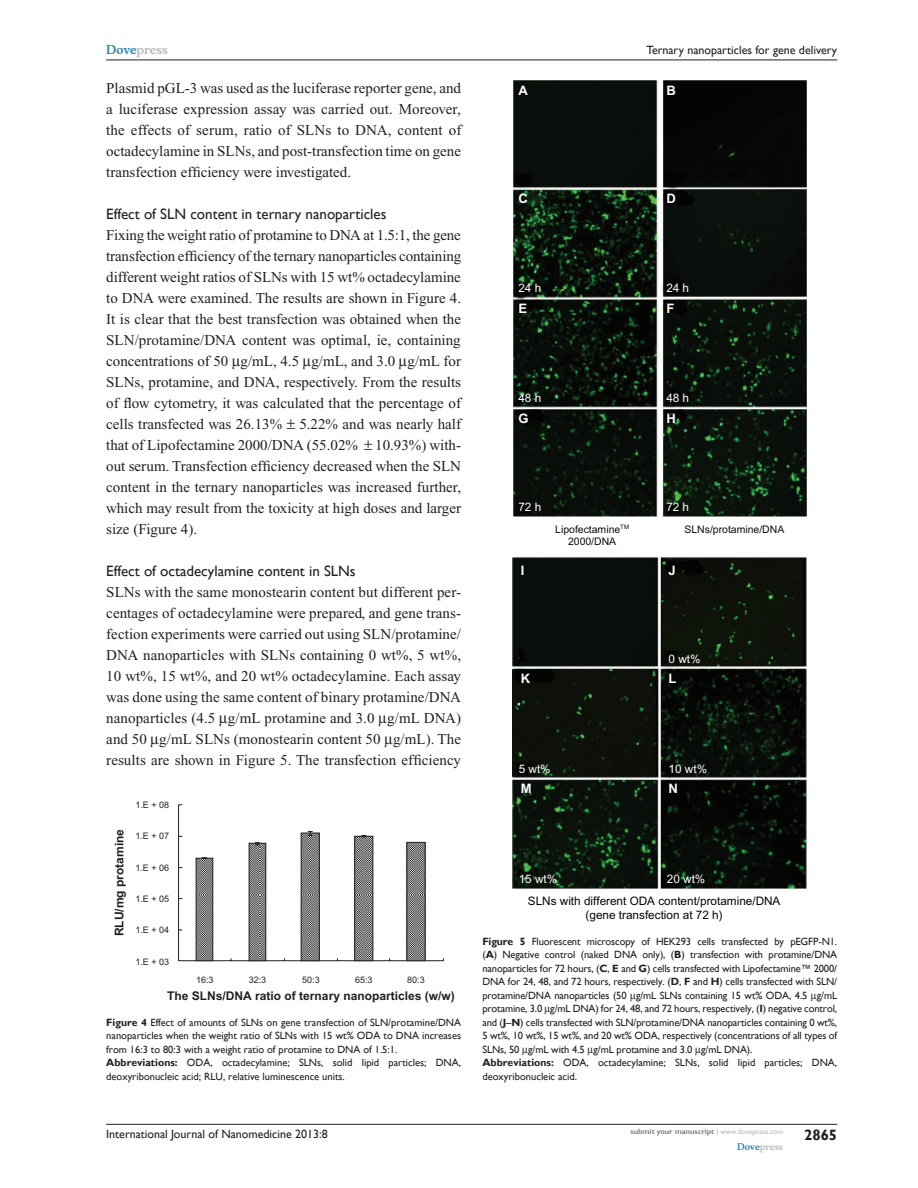
<style>
.page{position:relative;width:918px;height:1188px;background:#fff}
.page>*{position:absolute;margin:0;border:0;box-sizing:border-box;transform-origin:0 0}
.TxF{font:15px/21px "Times New Roman";color:#231f20;text-align:justify}
.t1{font:15px "Gill Sans";color:#231f20}
.t2{font:700 15px "Gill Sans";color:#231f20}
.t3{font:700 13.05px "Arial";color:#fff}
.t4{font:12px "Gill Sans";color:#231f20}
.t5{font:700 12px "Arial";color:#231f20}
.t6{font:700 12px "Musee";color:#b8b9bc}
.t7{font:11.7px/21.9px "Arial";color:#040503}
.t8{font:11.7px "Arial";color:#fff}
.FC{font:10.5px/13.5px "Gill Sans";letter-spacing:-.005em;color:#231f20;text-align:justify}
.TSNRI{font:10.5px/13.5px "Gill Sans";color:#231f20}
.t9{font:10.5px/12.6px "Arial";color:#0a0e0a;text-align:center}
.t10{font:9px "Arial";color:#231f20}
.t11{font:700 9px "Musee";color:#b8b9bc}
.t12{font:700 7.5px "Gill Sans";color:#808285}
.s1{color:#3485ae}
.s2{font-weight:700}
.s3{color:#fff}
.s4{font-weight:400;color:#b8b9bc}
</style>
<div class="page">
<hr style="left:106px;top:1124px;width:731px;height:1px;background:#231f20">
<hr style="left:106px;top:60px;width:731px;height:1px;background:#231f20">
<hr style="left:178px;top:805px;width:1px;height:156px;background:#231f20">
<hr style="left:179px;top:960px;width:264px;height:1px;background:#231f20">
<svg style="left:198px;top:860px;width:3px;height:99px"></svg>
<div style="left:196px;top:858px;width:17px;height:103px;border:1px solid #231f20"></div>
<svg style="left:201px;top:831px;width:225px;height:130px"></svg>
<img style="left:514px;top:81px;width:292px;height:436px">
<img style="left:513px;top:558px;width:294px;height:331px">
<p class="t6" style="left:106px;top:43px;width:63px"><span class="s1">Dove</span>press</p>
<p class="TxF" style="left:106px;top:77px;width:357px">Plasmid pGL-3 was used as the luciferase reporter gene, and a luciferase expression assay was carried out. Moreover, the effects of serum, ratio of SLNs to DNA, content of octadecylamine in SLNs, and post-transfection time on gene transfection efficiency were investigated.</p>
<h4 class="t1" style="left:106px;top:205px;width:282px">Effect of SLN content in ternary nanoparticles</h4>
<p class="TxF" style="left:106px;top:224px;width:356px">Fixing the weight ratio of protamine to DNA at 1.5:1, the gene transfection efficiency of the ternary nanoparticles containing different weight ratios of SLNs with 15 wt% octadecylamine to DNA were examined. The results are shown in Figure 4.<br>It is clear that the best transfection was obtained when the SLN/protamine/DNA content was optimal, ie, containing concentrations of 50 g/mL, 4.5 g/mL, and 3.0 g/mL for SLNs, protamine, and DNA, respectively. From the results of flow cytometry, it was calculated that the percentage of cells transfected was 26.13% 5.22% and was nearly half that of Lipofectamine 2000/DNA (55.02% 10.93%) with&shy;out serum. Transfection efficiency decreased when the SLN content in the ternary nanoparticles was increased further, which may result from the toxicity at high doses and larger size (Figure 4).</p>
<h4 class="t1" style="left:106px;top:562px;width:251px">Effect of octadecylamine content in SLNs</h4>
<p class="TxF" style="left:106px;top:581px;width:356px">SLNs with the same monostearin content but different per&shy;centages of octadecylamine were prepared, and gene trans&shy;fection experiments were carried out using SLN/protamine/ DNA nanoparticles with SLNs containing 0 wt%, 5 wt%, 10 wt%, 15 wt%, and 20 wt% octadecylamine. Each assay was done using the same content of binary protamine/DNA nanoparticles (4.5 g/mL protamine and 3.0 g/mL DNA) and 50 g/mL SLNs (monostearin content 50 g/mL). The results are shown in Figure 5. The transfection efficiency</p>
<p class="t10" style="left:135px;top:799px;width:35px">1.E + 08</p>
<p class="t5" style="left:112px;top:936px;width:109px;rotate:-90deg">RLU/mg protamine</p>
<p class="t10" style="left:135px;top:830px;width:35px">1.E + 07</p>
<p class="t10" style="left:135px;top:863px;width:35px">1.E + 06</p>
<p class="t10" style="left:135px;top:893px;width:35px">1.E + 05</p>
<p class="t10" style="left:135px;top:925px;width:35px">1.E + 04</p>
<p class="t10" style="left:135px;top:957px;width:35px">1.E + 03</p>
<p class="t10" style="left:196px;top:975px;width:19px">16:3</p>
<p class="t10" style="left:249px;top:975px;width:19px">32:3</p>
<p class="t10" style="left:302px;top:975px;width:19px">50:3</p>
<p class="t10" style="left:355px;top:975px;width:19px">65:3</p>
<p class="t10" style="left:407px;top:975px;width:19px">80:3</p>
<p class="t5" style="left:167px;top:989px;width:289px">The SLNs/DNA ratio of ternary nanoparticles (w/w)</p>
<p class="FC" style="left:106px;top:1015px;width:356px"><span class="s2">Figure 4</span> Effect of amounts of SLNs on gene transfection of SLN/protamine/DNA nanoparticles when the weight ratio of SLNs with 15 wt% ODA to DNA increases from 16:3 to 80:3 with a weight ratio of protamine to DNA of 1.5:1.</p>
<p class="TSNRI" style="left:106px;top:1056px;width:356px"><span class="s2">Abbreviations:</span> ODA, octadecylamine; SLNs, solid lipid particles; DNA, deoxyribonucleic acid; RLU, relative luminescence units.</p>
<p class="t3" style="left:518px;top:83px;width:11px">A</p>
<p class="t3" style="left:518px;top:191px;width:11px">C</p>
<p class="t4" style="left:647px;top:43px;width:192px">Ternary nanoparticles for gene delivery</p>
<p class="t3" style="left:666px;top:83px;width:11px">B</p>
<p class="t3" style="left:666px;top:190px;width:11px">D</p>
<p class="t8" style="left:518px;top:281px;width:24px">24 h</p>
<p class="t8" style="left:666px;top:281px;width:24px">24 h</p>
<p class="t3" style="left:518px;top:301px;width:10px">E</p>
<p class="t3" style="left:666px;top:301px;width:9px">F</p>
<p class="t8" style="left:518px;top:391px;width:24px">48 h</p>
<p class="t8" style="left:666px;top:391px;width:24px">48 h</p>
<p class="t3" style="left:518px;top:410px;width:12px">G</p>
<p class="t3" style="left:666px;top:410px;width:11px">H</p>
<p class="t8" style="left:518px;top:500px;width:24px">72 h</p>
<p class="t3" style="left:521px;top:563px;width:5px">I</p>
<p class="t8" style="left:666px;top:500px;width:24px">72 h</p>
<p class="t9" style="left:555px;top:523px;width:75px">Lipofectamine<sup>TM<br></sup>2000/DNA</p>
<p class="t9" style="left:685px;top:523px;width:101px">SLNs/protamine/DNA</p>
<p class="t3" style="left:669px;top:563px;width:9px">J</p>
<p class="t8" style="left:669px;top:652px;width:33px">0 wt%</p>
<p class="t3" style="left:521px;top:670px;width:11px">K</p>
<p class="t3" style="left:669px;top:670px;width:9px">L</p>
<p class="t8" style="left:519px;top:762px;width:33px">5 wt%</p>
<p class="t8" style="left:669px;top:762px;width:40px">10 wt%</p>
<p class="t3" style="left:521px;top:781px;width:12px">M</p>
<p class="t3" style="left:669px;top:781px;width:11px">N</p>
<p class="t7" style="left:528px;top:868px;width:254px;text-indent:-9px"><span class="s3">15 wt%<br></span>SLNs with different ODA content/protamine/DNA</p>
<p class="t7" style="left:586px;top:904px;width:139px">(gene transfection at 72 h)</p>
<p class="t8" style="left:667px;top:873px;width:40px">20 wt%</p>
<p class="FC" style="left:482px;top:934px;width:356px"><span class="s2">Figure 5</span> Fluorescent microscopy of HEK293 cells transfected by pEG FP-N1. (<span class="s2">A</span>) Negative control (naked DNA only), (<span class="s2">B</span>) transfection with protamine/DNA nanoparticles for 72 hours, (<span class="s2">C</span>, <span class="s2">E</span> and <span class="s2">G</span>) cells transfected with Lipofectamine™ 2000/ DNA for 24, 48, and 72 hours, respectively. (<span class="s2">D</span>, <span class="s2">F</span> and <span class="s2">H</span>) cells transfected with SLN/ protamine/DNA nanoparticles (50 g/mL SLNs containing 15 wt% ODA, 4.5 g/mL protamine, 3.0 g/mL DNA) for 24, 48, and 72 hours, respectively, (<span class="s2">I</span>) negative control, and (<span class="s2">J</span>–<span class="s2">N</span>) cells transfected with SLN/protamine/DNA nanoparticles containing 0 wt%, 5 wt%, 10 wt%, 15 wt%, and 20 wt% ODA, respectively (concentrations of all types of SLNs, 50 g/mL with 4.5 g/mL protamine and 3.0 g/mL DNA).</p>
<p class="TSNRI" style="left:482px;top:1056px;width:356px"><span class="s2">Abbreviations:</span> ODA, octadecylamine; SLNs, solid lipid particles; DNA, deoxyribonucleic acid.</p>
<p class="t4" style="left:106px;top:1127px;width:223px">International Journal of Nanomedicine 2013:8</p>
<p class="t12" style="left:631px;top:1127px;width:154px">submit your manuscript <span class="s4">| www.dovepress.com</span></p>
<p class="t11" style="left:737px;top:1141px;width:48px"><span class="s1">Dove</span>press</p>
<p class="t2" style="left:804px;top:1126px;width:35px">2865</p>
</div>
